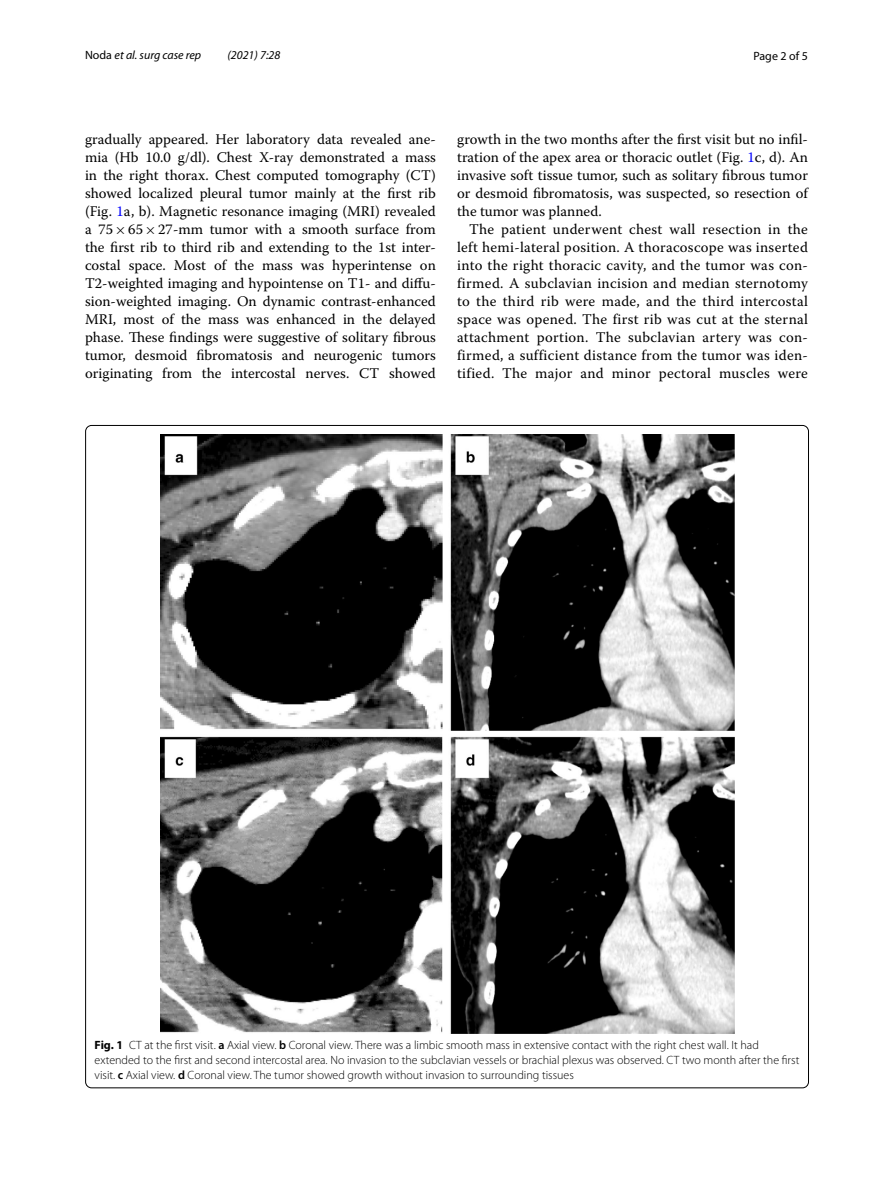
<style>
.page{position:relative;width:893px;height:1187px;background:#fff}
.page>*{position:absolute;margin:0;border:0;box-sizing:border-box;transform-origin:0 0}
.t1{font:14.7px/18px "Warnock Pro";letter-spacing:.005em;color:#000;text-align:justify}
.t2{font:300 12px/15px "Myriad Pro";color:#000}
.t3{font:italic 12px "Myriad Pro";color:#000}
.t4{font:12px "Myriad Pro";color:#000}
.s1{font-style:normal}
.s2{color:#00f}
.s3{font-family:"MTSY"}
.s4{font-weight:700}
.s5{font-weight:600}
</style>
<div class="page">
<img style="left:160px;top:434px;width:574px;height:599px">
<p class="t3" style="left:85px;top:48px;width:118px"><span class="s1">Noda</span> et al. surg case rep</p>
<p class="t3" style="left:227px;top:48px;width:54px">(2021) 7:28</p>
<p class="t4" style="left:753px;top:48px;width:56px">Page 2 of 5</p>
<p class="t1" style="left:85px;top:130px;width:352px">gradually appeared. Her laboratory data revealed ane&shy;mia (Hb 10.0 g/dl). Chest X-ray demonstrated a mass in the right thorax. Chest computed tomography (CT) showed localized pleural tumor mainly at the first rib (Fig. <span class="s2">1</span>a, b). Magnetic resonance imaging (MRI) revealed a 75<span class="s3">×</span>65<span class="s3">×</span>27-mm tumor with a smooth surface from the first rib to third rib and extending to the 1st inter&shy;costal space. Most of the mass was hyperintense on T2-weighted imaging and hypointense on T1- and diffu&shy;sion-weighted imaging. On dynamic contrast-enhanced MRI, most of the mass was enhanced in the delayed phase. These findings were suggestive of solitary fibrous tumor, desmoid fibromatosis and neurogenic tumors originating from the intercostal nerves. CT showed</p>
<p class="t1" style="left:457px;top:130px;width:352px">growth in the two months after the first visit but no infil&shy;tration of the apex area or thoracic outlet (Fig. <span class="s2">1</span>c, d). An invasive soft tissue tumor, such as solitary fibrous tumor or desmoid fibromatosis, was suspected, so resection of the tumor was planned.</p>
<p class="t1" style="left:457px;top:220px;width:352px;text-indent:12px">The patient underwent chest wall resection in the left hemi-lateral position. A thoracoscope was inserted into the right thoracic cavity, and the tumor was con&shy;firmed. A subclavian incision and median sternotomy to the third rib were made, and the third intercostal space was opened. The first rib was cut at the sternal attachment portion. The subclavian artery was con&shy;firmed, a sufficient distance from the tumor was iden&shy;tified. The major and minor pectoral muscles were</p>
<p class="t2" style="left:95px;top:1037px;width:706px"><span class="s4">Fig. 1</span> CT at the first visit. <span class="s5">a</span> Axial view. <span class="s5">b</span> Coronal view. There was a limbic smooth mass in extensive contact with the right chest wall. It had extended to the first and second intercostal area. No invasion to the subclavian vessels or brachial plexus was observed. CT two month after the first visit. <span class="s5">c</span> Axial view. <span class="s5">d</span> Coronal view. The tumor showed growth without invasion to surrounding tissues</p>
</div>
